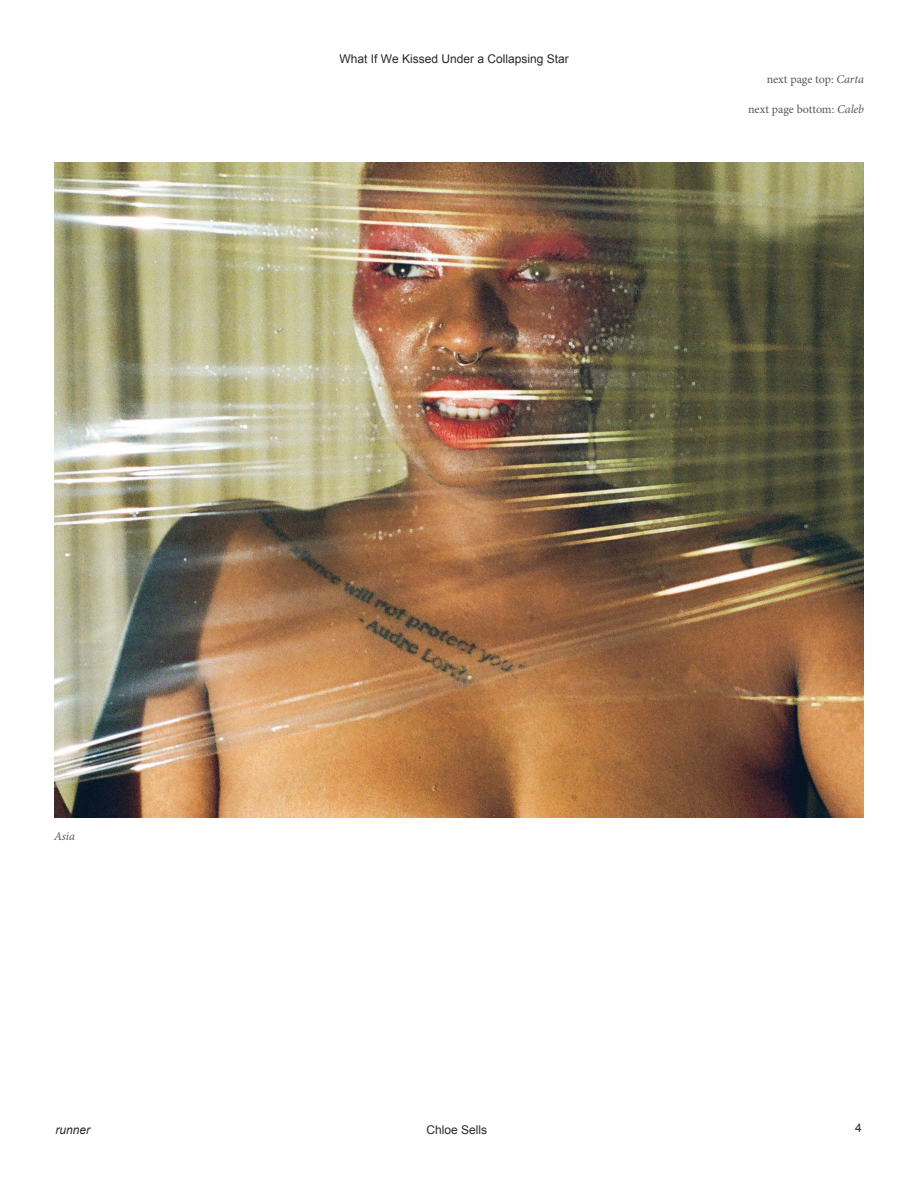
<style>
.page{position:relative;width:918px;height:1188px;background:#fff}
.page>*{position:absolute;margin:0;border:0;box-sizing:border-box;transform-origin:0 0}
.t1{font:12px "Arial";color:#2a2728}
.t2{font:12px "Minion Pro";letter-spacing:-.005em;color:#57585a}
.t3{font:italic 12px "Arial";color:#2a2728}
.t4{font:italic 12px "Minion Pro";color:#57585a}
.s1{font-style:italic}
</style>
<div class="page">
<img style="left:54px;top:162px;width:810px;height:655px">
<p class="t1" style="left:340px;top:51px;width:231px">What If We Kissed Under a Collapsing Star</p>
<p class="t2" style="left:767px;top:71px;width:99px">next page top: <span class="s1">Carta</span></p>
<p class="t2" style="left:748px;top:102px;width:117px">next page bottom: <span class="s1">Caleb</span></p>
<p class="t4" style="left:54px;top:828px;width:22px">Asia</p>
<p class="t3" style="left:56px;top:1122px;width:36px">runner</p>
<p class="t1" style="left:427px;top:1122px;width:62px">Chloe Sells</p>
<p class="t1" style="left:855px;top:1120px;width:8px">4</p>
</div>
